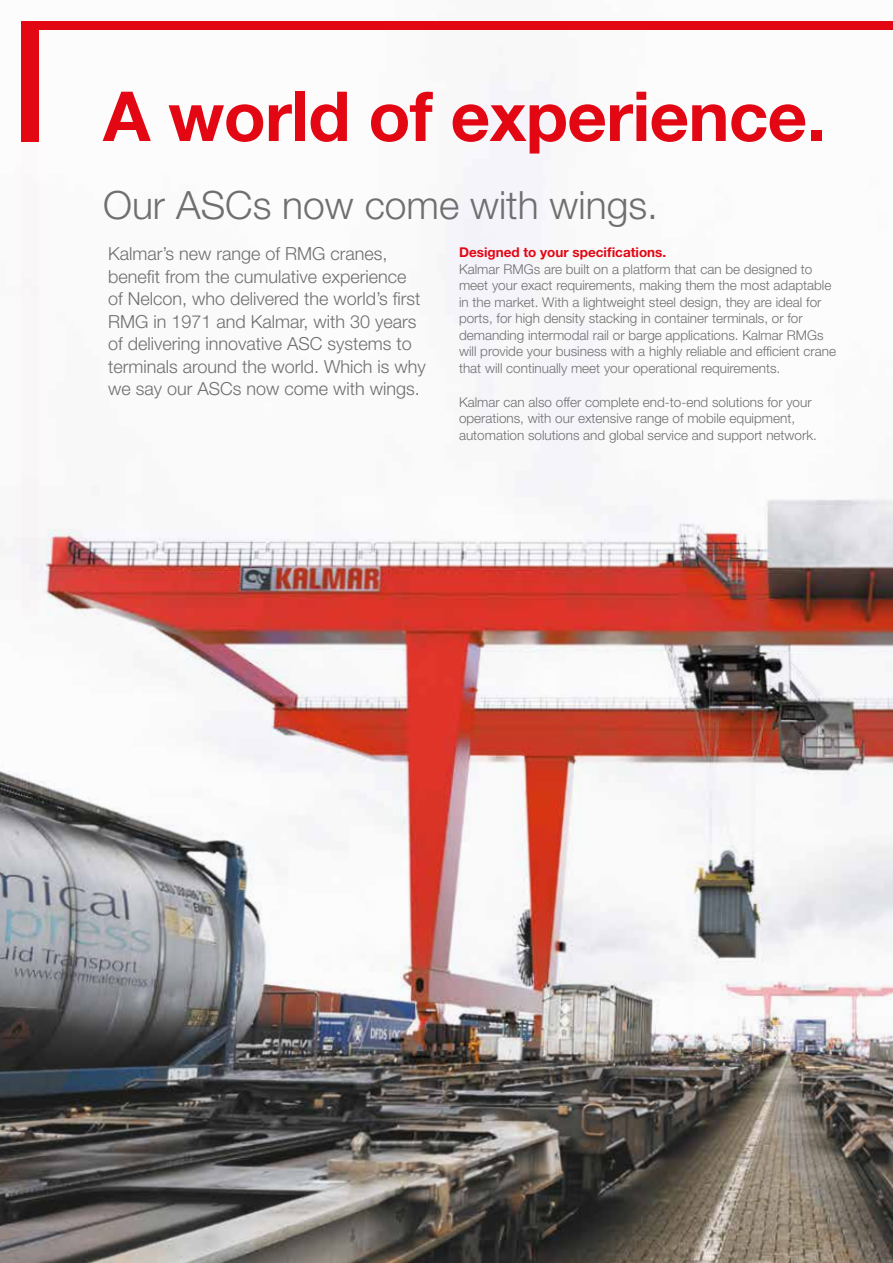
<style>
.page{position:relative;width:893px;height:1263px;background:#fff}
.page>*{position:absolute;margin:0;border:0;box-sizing:border-box;transform-origin:0 0}
.t1{font:700 69px "Helvetica Neue LT Std";letter-spacing:-.01em;color:#e30613}
.t2{font:300 39px "Helvetica Neue LT Std";color:#706f6f}
.t3{font:300 18px/22.5px "Helvetica Neue LT Std";color:#706f6f}
.t4{font:300 13.5px/16.5px "Helvetica Neue LT Std";color:#706f6f}
.t5{font:700 13.5px "Helvetica Neue LT Std";color:#e30613}
</style>
<div class="page">
<img style="left:0;top:30px;width:893px;height:1233px">
<div style="left:21px;top:21px;width:872px;height:9px;background:#e30613"></div>
<div style="left:21px;top:21px;width:17px;height:121px;background:#e30613"></div>
<h1 class="t1" style="left:103px;top:74px;width:724px">A world of experience.</h1>
<h2 class="t2" style="left:103px;top:182px;width:556px">Our ASCs now come with wings.</h2>
<p class="t3" style="left:108px;top:242px;width:319px">Kalmar’s new range of RMG cranes, benefit from the cumulative experience<br>of Nelcon, who delivered the world’s first RMG in 1971 and Kalmar, with 30 years of delivering innovative ASC systems to terminals around the world. Which is why we say our ASCs now come with wings.</p>
<p class="t5" style="left:459px;top:244px;width:209px">Designed to your specifications.</p>
<p class="t4" style="left:459px;top:261px;width:379px">Kalmar RMGs are built on a platform that can be designed to meet your exact requirements, making them the most adaptable in the market. With a lightweight steel design, they are ideal for ports, for high density stacking in container terminals, or for demanding intermodal rail or barge applications. Kalmar RMGs will provide your business with a highly reliable and efficient crane that will continually meet your operational requirements.</p>
<p class="t4" style="left:459px;top:394px;width:359px">Kalmar can also offer complete end-to-end solutions for your operations, with our extensive range of mobile equipment, automation solutions and global service and support network.</p>
</div>
